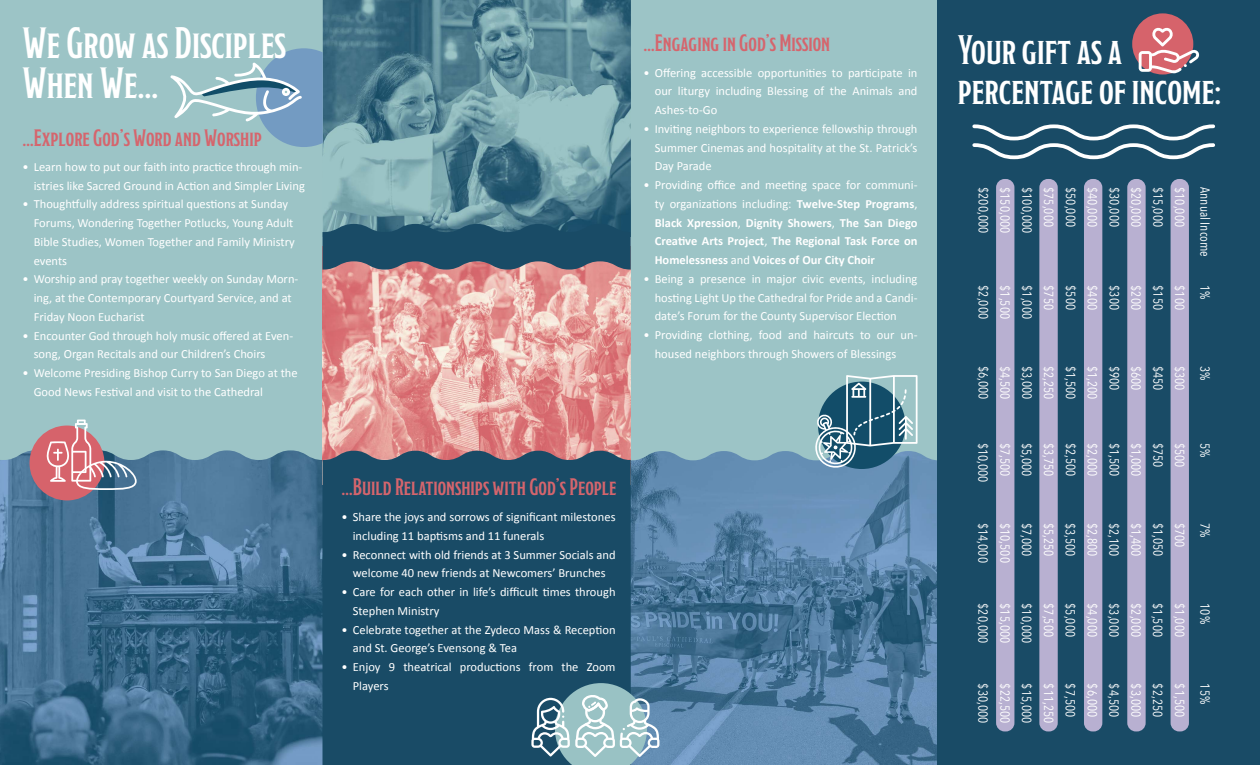
<style>
.page{position:relative;width:1260px;height:765px;background:#fff}
.page>*{position:absolute;margin:0;border:0;box-sizing:border-box;transform-origin:0 0}
.t1{font:300 43.75px/40px "Modesto Condensed";color:#fff}
.t2{font:300 41.25px/40px "Modesto Condensed";color:#fff}
.t3{font:300 23.75px "Modesto Condensed";color:#d5656d}
.t4{font:13.12px "Avenir Next Condensed";color:#fff}
.t5{font:12.5px/18.8px "Calibri";color:#fff}
.t6{font:700 12.5px/18.8px "Calibri";color:#fff;text-align:justify}
.s1{font-weight:400}
</style>
<div class="page">
<img style="left:631px;top:460px;width:307px;height:305px">
<img style="left:323px;top:0;width:308px;height:224px">
<img style="left:0;top:460px;width:322px;height:305px">
<div style="left:0;top:0;width:323px;height:460px;background:#9cc4c6"></div>
<img style="left:322px;top:247px;width:309px;height:204px">
<div style="left:322px;top:451px;width:309px;height:314px;background:#194b66"></div>
<svg style="left:323px;top:224px;width:308px;height:46px;background:#30556c"></svg>
<div style="left:631px;top:0;width:307px;height:460px;background:#9cc4c6"></div>
<div style="left:938px;top:0;width:322px;height:765px;background:#194b66"></div>
<svg style="left:972px;top:124px;width:243px;height:36px"></svg>
<svg style="left:813px;top:375px;width:105px;height:95px;background:#648ea0"></svg>
<div style="left:1132px;top:13px;width:61px;height:62px;background:#d6636b;border-radius:50%"></div>
<svg style="left:1139px;top:27px;width:60px;height:46px"></svg>
<div style="left:30px;top:426px;width:74px;height:74px;background:#d6636b;border-radius:50%"></div>
<svg style="left:46px;top:420px;width:91px;height:70px"></svg>
<svg style="left:531px;top:683px;width:128px;height:82px;background:#87abb6"></svg>
<svg style="left:170px;top:48px;width:153px;height:99px;background:#92b7c6"></svg>
<div style="left:1171px;top:179px;width:18px;height:552px;background:#b8b0d1;border-radius:9px"></div>
<div style="left:1127px;top:179px;width:19px;height:552px;background:#b8b0d1;border-radius:9px"></div>
<div style="left:1084px;top:179px;width:18px;height:552px;background:#b8b0d1;border-radius:9px"></div>
<div style="left:1039px;top:179px;width:19px;height:552px;background:#b8b0d1;border-radius:9px"></div>
<div style="left:996px;top:179px;width:18px;height:552px;background:#b8b0d1;border-radius:9px"></div>
<h1 class="t1" style="left:22px;top:22px;width:265px">We Grow as Disciples<br>When We…</h1>
<h3 class="t3" style="left:22px;top:125px;width:241px">…Explore God’s Word and Worship</h3>
<p class="t5" style="left:22px;top:157px;width:284px;text-align:right">• Learn how to put our faith into practice through min&shy;istries like Sacred Ground in Action and Simpler Living</p>
<p class="t5" style="left:34px;top:194px;width:263px;text-indent:-11px">• Thoughtfully address spiritual questions at Sunday Forums, Wondering Together Potlucks, Young Adult Bible Studies, Women Together and Family Ministry events</p>
<p class="t5" style="left:34px;top:269px;width:266px;text-indent:-11px">• Worship and pray together weekly on Sunday Morn&shy;ing, at the Contemporary Courtyard Service, and at<br>Friday Noon Eucharist</p>
<p class="t5" style="left:34px;top:325px;width:261px;text-indent:-11px">• Encounter God through holy music offered at Even&shy;song, Organ Recitals and our Children’s Choirs</p>
<p class="t5" style="left:34px;top:363px;width:265px;text-indent:-11px">• Welcome Presiding Bishop Curry to San Diego at the<br>Good News Festival and visit to the Cathedral</p>
<h3 class="t3" style="left:644px;top:29px;width:188px">…Engaging in God’s Mission</h3>
<p class="t5" style="left:655px;top:62px;width:264px;text-align:justify;text-indent:-11px">• Offering accessible opportunities to participate in our liturgy including Blessing of the Animals and Ashes-to-Go</p>
<p class="t5" style="left:655px;top:119px;width:264px;text-align:justify;text-indent:-11px">• Inviting neighbors to experience fellowship through Summer Cinemas and hospitality at the St. Patrick’s Day Parade</p>
<p class="t6" style="left:655px;top:175px;width:264px;text-indent:-11px"><span class="s1">• Providing office and meeting space for communi&shy;ty organizations including:</span> Twelve-Step Programs<span class="s1">, </span>Black Xpression<span class="s1">,</span> Dignity Showers<span class="s1">,</span> The San Diego Creative Arts Project<span class="s1">,</span> The Regional Task Force on Homelessness <span class="s1">and</span> Voices of Our City Choir</p>
<p class="t5" style="left:655px;top:269px;width:264px;text-align:justify;text-indent:-11px">• Being a presence in major civic events, including hosting Light Up the Cathedral for Pride and a Candi&shy;date’s Forum for the County Supervisor Election</p>
<p class="t5" style="left:655px;top:325px;width:264px;text-indent:-11px">• Providing clothing, food and haircuts to our un&shy;housed neighbors through Showers of Blessings</p>
<h3 class="t3" style="left:342px;top:474px;width:276px">…Build Relationships with God’s People</h3>
<p class="t5" style="left:353px;top:507px;width:264px;text-indent:-11px">• Share the joys and sorrows of significant milestones including 11 baptisms and 11 funerals</p>
<p class="t5" style="left:342px;top:544px;width:276px;text-align:center">• Reconnect with old friends at 3 Summer Socials and welcome 40 new friends at Newcomers’ Brunches</p>
<p class="t5" style="left:353px;top:582px;width:264px;text-indent:-11px">• Care for each other in life’s difficult times through<br>Stephen Ministry</p>
<p class="t5" style="left:353px;top:619px;width:264px;text-indent:-11px">• Celebrate together at the Zydeco Mass &amp; Reception and St. George’s Evensong &amp; Tea</p>
<p class="t5" style="left:353px;top:657px;width:264px;text-indent:-11px">• Enjoy 9 theatrical productions from the Zoom<br>Players</p>
<h2 class="t2" style="left:958px;top:29px;width:265px">Your gift as a percentage of income:</h2>
<p class="t4" style="left:995px;top:187px;width:48px;rotate:90deg">$200,000</p>
<p class="t4" style="left:1016px;top:187px;width:48px;rotate:90deg">$150,000</p>
<p class="t4" style="left:1038px;top:187px;width:48px;rotate:90deg">$100,000</p>
<p class="t4" style="left:1060px;top:187px;width:41px;rotate:90deg">$75,000</p>
<p class="t4" style="left:1082px;top:187px;width:41px;rotate:90deg">$50,000</p>
<p class="t4" style="left:1104px;top:187px;width:41px;rotate:90deg">$40,000</p>
<p class="t4" style="left:1126px;top:187px;width:41px;rotate:90deg">$30,000</p>
<p class="t4" style="left:1147px;top:187px;width:41px;rotate:90deg">$20,000</p>
<p class="t4" style="left:1169px;top:187px;width:41px;rotate:90deg">$15,000</p>
<p class="t4" style="left:1191px;top:187px;width:41px;rotate:90deg">$10,000</p>
<p class="t4" style="left:1216px;top:187px;width:71px;rotate:90deg">Annual Income</p>
<p class="t4" style="left:995px;top:285px;width:35px;rotate:90deg">$2,000</p>
<p class="t4" style="left:1016px;top:285px;width:35px;rotate:90deg">$1,500</p>
<p class="t4" style="left:1038px;top:285px;width:35px;rotate:90deg">$1,000</p>
<p class="t4" style="left:1060px;top:285px;width:26px;rotate:90deg">$750</p>
<p class="t4" style="left:1082px;top:285px;width:26px;rotate:90deg">$500</p>
<p class="t4" style="left:1104px;top:285px;width:26px;rotate:90deg">$400</p>
<p class="t4" style="left:1126px;top:285px;width:26px;rotate:90deg">$300</p>
<p class="t4" style="left:1147px;top:285px;width:26px;rotate:90deg">$200</p>
<p class="t4" style="left:1169px;top:285px;width:26px;rotate:90deg">$150</p>
<p class="t4" style="left:1191px;top:285px;width:26px;rotate:90deg">$100</p>
<p class="t4" style="left:1216px;top:285px;width:16px;rotate:90deg">1%</p>
<p class="t4" style="left:994px;top:366px;width:35px;rotate:90deg">$6,000</p>
<p class="t4" style="left:1016px;top:366px;width:35px;rotate:90deg">$4,500</p>
<p class="t4" style="left:1038px;top:366px;width:35px;rotate:90deg">$3,000</p>
<p class="t4" style="left:1060px;top:366px;width:35px;rotate:90deg">$2,250</p>
<p class="t4" style="left:1082px;top:366px;width:35px;rotate:90deg">$1,500</p>
<p class="t4" style="left:1104px;top:366px;width:35px;rotate:90deg">$1,200</p>
<p class="t4" style="left:1126px;top:366px;width:26px;rotate:90deg">$900</p>
<p class="t4" style="left:1147px;top:366px;width:26px;rotate:90deg">$600</p>
<p class="t4" style="left:1169px;top:366px;width:26px;rotate:90deg">$450</p>
<p class="t4" style="left:1191px;top:366px;width:26px;rotate:90deg">$300</p>
<p class="t4" style="left:1216px;top:366px;width:16px;rotate:90deg">3%</p>
<p class="t4" style="left:994px;top:443px;width:41px;rotate:90deg">$10,000</p>
<p class="t4" style="left:1016px;top:443px;width:35px;rotate:90deg">$7,500</p>
<p class="t4" style="left:1038px;top:443px;width:35px;rotate:90deg">$5,000</p>
<p class="t4" style="left:1060px;top:443px;width:35px;rotate:90deg">$3,750</p>
<p class="t4" style="left:1082px;top:443px;width:35px;rotate:90deg">$2,500</p>
<p class="t4" style="left:1104px;top:443px;width:35px;rotate:90deg">$2,000</p>
<p class="t4" style="left:1126px;top:443px;width:35px;rotate:90deg">$1,500</p>
<p class="t4" style="left:1147px;top:443px;width:35px;rotate:90deg">$1,000</p>
<p class="t4" style="left:1169px;top:443px;width:26px;rotate:90deg">$750</p>
<p class="t4" style="left:1191px;top:443px;width:26px;rotate:90deg">$500</p>
<p class="t4" style="left:1216px;top:443px;width:16px;rotate:90deg">5%</p>
<p class="t4" style="left:994px;top:523px;width:41px;rotate:90deg">$14,000</p>
<p class="t4" style="left:1016px;top:523px;width:41px;rotate:90deg">$10,500</p>
<p class="t4" style="left:1038px;top:523px;width:35px;rotate:90deg">$7,000</p>
<p class="t4" style="left:1060px;top:523px;width:35px;rotate:90deg">$5,250</p>
<p class="t4" style="left:1082px;top:523px;width:35px;rotate:90deg">$3,500</p>
<p class="t4" style="left:1104px;top:523px;width:35px;rotate:90deg">$2,800</p>
<p class="t4" style="left:1125px;top:523px;width:35px;rotate:90deg">$2,100</p>
<p class="t4" style="left:1147px;top:523px;width:35px;rotate:90deg">$1,400</p>
<p class="t4" style="left:1169px;top:523px;width:35px;rotate:90deg">$1,050</p>
<p class="t4" style="left:1191px;top:523px;width:26px;rotate:90deg">$700</p>
<p class="t4" style="left:1216px;top:523px;width:16px;rotate:90deg">7%</p>
<p class="t4" style="left:994px;top:603px;width:41px;rotate:90deg">$20,000</p>
<p class="t4" style="left:1016px;top:603px;width:41px;rotate:90deg">$15,000</p>
<p class="t4" style="left:1038px;top:603px;width:41px;rotate:90deg">$10,000</p>
<p class="t4" style="left:1060px;top:603px;width:35px;rotate:90deg">$7,500</p>
<p class="t4" style="left:1082px;top:603px;width:35px;rotate:90deg">$5,000</p>
<p class="t4" style="left:1104px;top:603px;width:35px;rotate:90deg">$4,000</p>
<p class="t4" style="left:1125px;top:603px;width:35px;rotate:90deg">$3,000</p>
<p class="t4" style="left:1147px;top:603px;width:35px;rotate:90deg">$2,000</p>
<p class="t4" style="left:1169px;top:603px;width:35px;rotate:90deg">$1,500</p>
<p class="t4" style="left:1191px;top:603px;width:35px;rotate:90deg">$1,000</p>
<p class="t4" style="left:1216px;top:603px;width:22px;rotate:90deg">10%</p>
<p class="t4" style="left:994px;top:683px;width:41px;rotate:90deg">$30,000</p>
<p class="t4" style="left:1016px;top:683px;width:41px;rotate:90deg">$22,500</p>
<p class="t4" style="left:1038px;top:683px;width:41px;rotate:90deg">$15,000</p>
<p class="t4" style="left:1060px;top:683px;width:41px;rotate:90deg">$11,250</p>
<p class="t4" style="left:1082px;top:683px;width:35px;rotate:90deg">$7,500</p>
<p class="t4" style="left:1104px;top:683px;width:35px;rotate:90deg">$6,000</p>
<p class="t4" style="left:1125px;top:683px;width:35px;rotate:90deg">$4,500</p>
<p class="t4" style="left:1147px;top:683px;width:35px;rotate:90deg">$3,000</p>
<p class="t4" style="left:1169px;top:683px;width:35px;rotate:90deg">$2,250</p>
<p class="t4" style="left:1191px;top:683px;width:35px;rotate:90deg">$1,500</p>
<p class="t4" style="left:1216px;top:683px;width:22px;rotate:90deg">15%</p>
</div>
